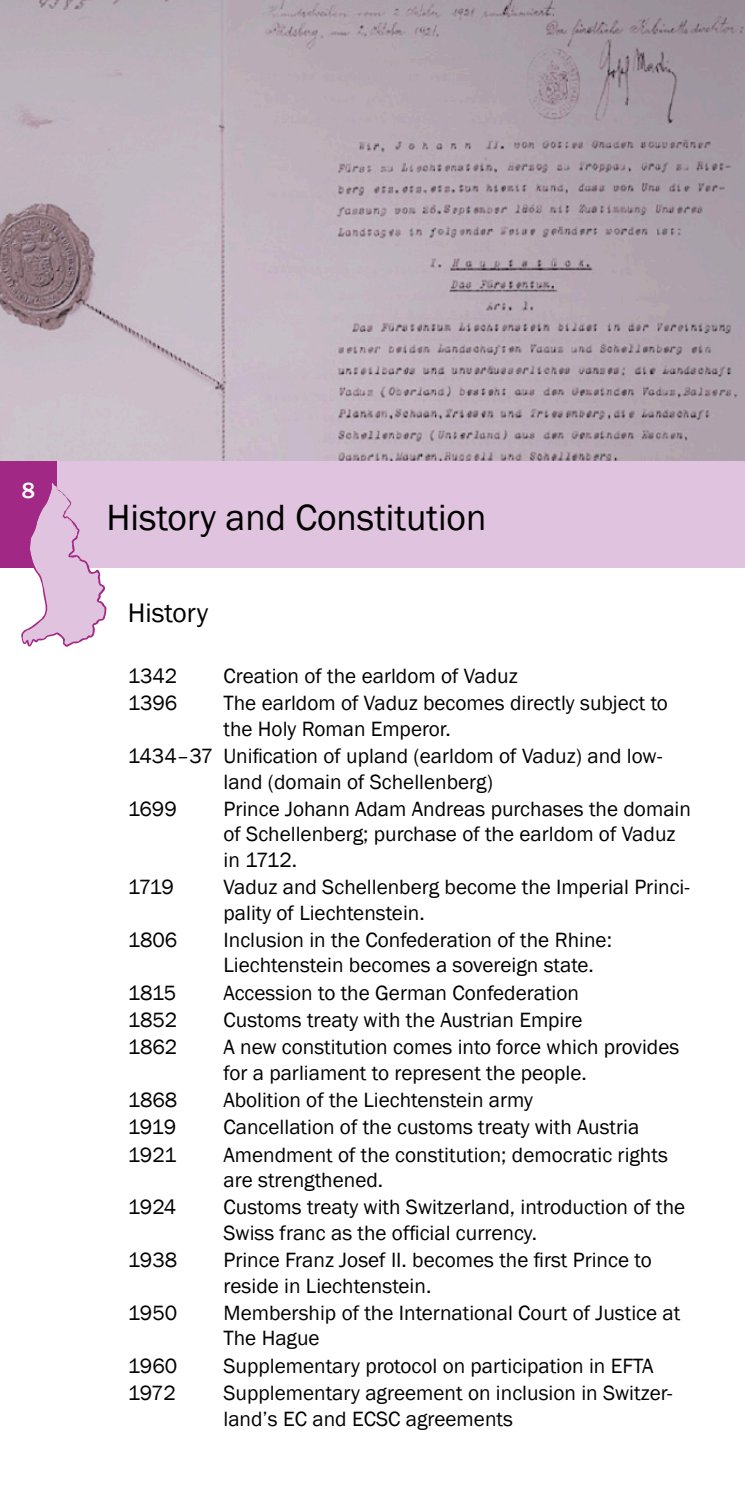
<style>
.page{position:relative;width:745px;height:1489px;background:#fff}
.page>*{position:absolute;margin:0;border:0;box-sizing:border-box;transform-origin:0 0}
.t1{font:37.5px "Franklin Gothic";color:#000}
.t2{font:27.5px "Franklin Gothic";color:#000}
.t3{font:500 22.5px "Franklin Gothic";color:#fff}
.t4{font:21.25px/25.5px "Franklin Gothic";color:#000}
</style>
<div class="page">
<img style="left:0;top:0;width:744px;height:461px">
<div style="left:0;top:461px;width:744px;height:106px;background:#e0c3df"></div>
<div style="left:0;top:461px;width:57px;height:106px;background:#a22885"></div>
<svg style="left:21px;top:483px;width:87px;height:164px"></svg>
<p class="t3" style="left:22px;top:476px;width:15px">8</p>
<h1 class="t1" style="left:106px;top:494px;width:381px">History and Constitution</h1>
<p class="t2" style="left:128px;top:595px;width:82px">History</p>
<p class="t4" style="left:128px;top:663px;width:51px">1342</p>
<p class="t4" style="left:223px;top:663px;width:295px">Creation of the earldom of Vaduz</p>
<p class="t4" style="left:128px;top:690px;width:51px">1396</p>
<p class="t4" style="left:223px;top:690px;width:445px">The earldom of Vaduz becomes directly subject to</p>
<p class="t4" style="left:223px;top:716px;width:229px">the Holy Roman Emperor.</p>
<p class="t4" style="left:128px;top:743px;width:536px">1434–37 Unification of upland (earldom of Vaduz) and low-</p>
<p class="t4" style="left:223px;top:769px;width:271px">land (domain of Schellenberg)</p>
<p class="t4" style="left:128px;top:796px;width:51px">1699</p>
<p class="t4" style="left:223px;top:796px;width:468px">Prince Johann Adam Andreas purchases the domain of Schellenberg; purchase of the earldom of Vaduz in 1712.</p>
<p class="t4" style="left:128px;top:874px;width:48px">1719</p>
<p class="t4" style="left:223px;top:874px;width:467px">Vaduz and Schellenberg become the Imperial Princi&shy;pality of Liechtenstein.</p>
<p class="t4" style="left:128px;top:927px;width:51px">1806</p>
<p class="t4" style="left:223px;top:927px;width:390px">Inclusion in the Confederation of the Rhine:<br>Liechtenstein becomes a sovereign state.</p>
<p class="t4" style="left:128px;top:980px;width:50px">1815</p>
<p class="t4" style="left:223px;top:980px;width:357px">Accession to the German Confederation</p>
<p class="t4" style="left:128px;top:1007px;width:51px">1852</p>
<p class="t4" style="left:223px;top:1007px;width:360px">Customs treaty with the Austrian Empire</p>
<p class="t4" style="left:128px;top:1034px;width:51px">1862</p>
<p class="t4" style="left:223px;top:1034px;width:457px">A new constitution comes into force which provides for a parliament to represent the people.</p>
<p class="t4" style="left:128px;top:1087px;width:51px">1868</p>
<p class="t4" style="left:223px;top:1087px;width:311px">Abolition of the Liechtenstein army</p>
<p class="t4" style="left:128px;top:1114px;width:50px">1919</p>
<p class="t4" style="left:223px;top:1114px;width:417px">Cancellation of the customs treaty with Austria</p>
<p class="t4" style="left:128px;top:1142px;width:50px">1921</p>
<p class="t4" style="left:223px;top:1142px;width:445px">Amendment of the constitution; democratic rights are strengthened.</p>
<p class="t4" style="left:128px;top:1194px;width:50px">1924</p>
<p class="t4" style="left:223px;top:1194px;width:463px">Customs treaty with Switzerland, introduction of the<br>Swiss franc as the official currency.</p>
<p class="t4" style="left:128px;top:1247px;width:51px">1938</p>
<p class="t4" style="left:223px;top:1247px;width:429px">Prince Franz Josef II. becomes the first Prince to reside in Liechtenstein.</p>
<p class="t4" style="left:128px;top:1300px;width:51px">1950</p>
<p class="t4" style="left:223px;top:1300px;width:458px">Membership of the International Court of Justice at<br>The Hague</p>
<p class="t4" style="left:128px;top:1353px;width:51px">1960</p>
<p class="t4" style="left:223px;top:1353px;width:431px">Supplementary protocol on participation in EFTA</p>
<p class="t4" style="left:128px;top:1380px;width:50px">1972</p>
<p class="t4" style="left:223px;top:1380px;width:450px">Supplementary agreement on inclusion in Switzer&shy;land’s EC and ECSC agreements</p>
</div>
